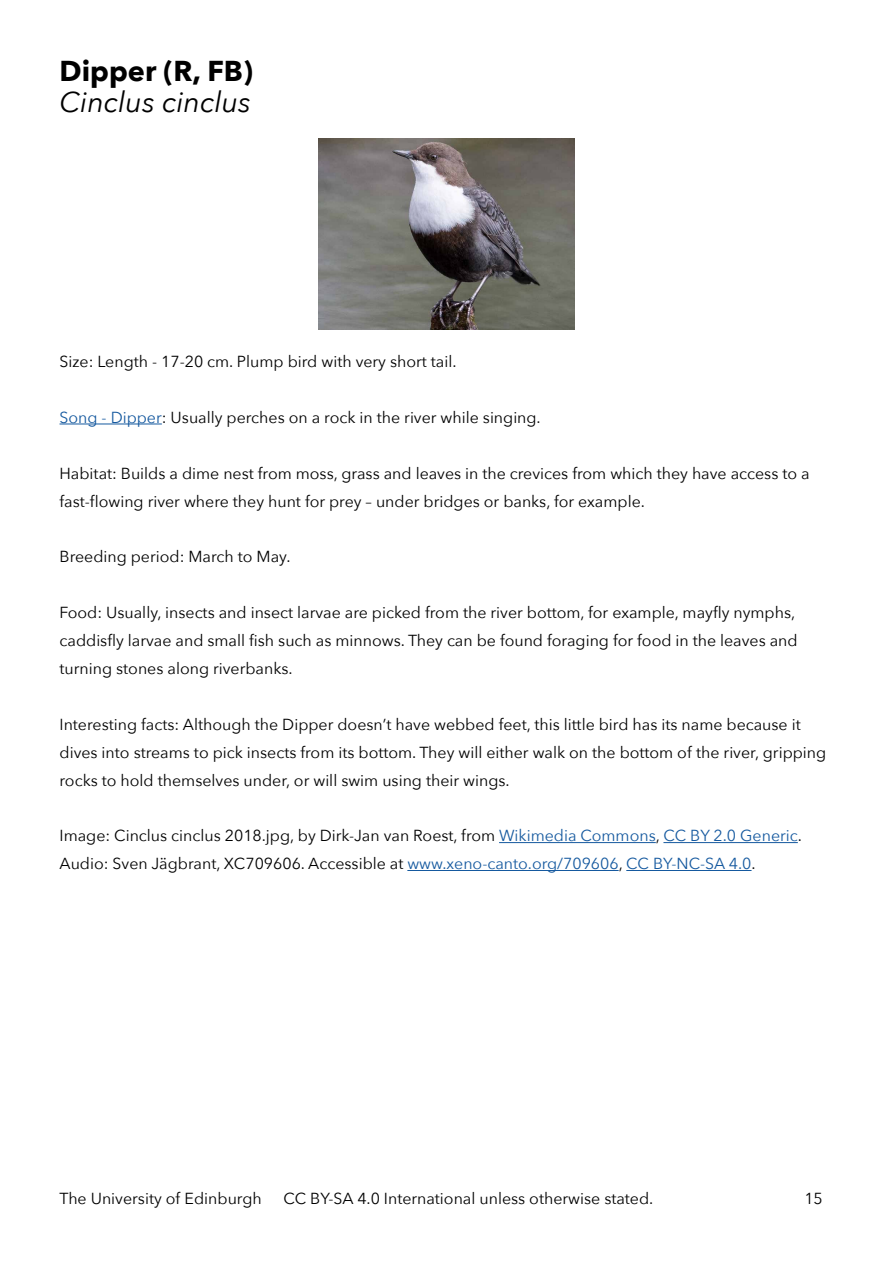
<style>
.page{position:relative;width:893px;height:1263px;background:#fff}
.page>*{position:absolute;margin:0;border:0;box-sizing:border-box;transform-origin:0 0}
.t1{font:italic 28.65px "Avenir Next";color:#000}
.t2{font:700 28.65px "Avenir Next";color:#000}
.t3{font:15.9px/27.9px "Avenir Next";color:#000}
.s1{color:#15599f}
</style>
<div class="page">
<hr style="left:60px;top:424px;width:102px;height:1px;background:#15599f">
<hr style="left:499px;top:842px;width:157px;height:1px;background:#15599f">
<hr style="left:663px;top:842px;width:135px;height:1px;background:#15599f">
<hr style="left:407px;top:870px;width:212px;height:1px;background:#15599f">
<hr style="left:626px;top:870px;width:125px;height:1px;background:#15599f">
<img style="left:319px;top:138px;width:255px;height:192px">
<h1 class="t2" style="left:60px;top:46px;width:195px">Dipper (R, FB)</h1>
<h1 class="t1" style="left:60px;top:77px;width:193px">Cinclus cinclus</h1>
<p class="t3" style="left:60px;top:347px;width:398px">Size: Length - 17-20 cm. Plump bird with very short tail.</p>
<p class="t3" style="left:60px;top:403px;width:483px"><span class="s1">Song - Dipper</span>: Usually perches on a rock in the river while singing.</p>
<p class="t3" style="left:60px;top:458px;width:752px">Habitat: Builds a dime nest from moss, grass and leaves in the crevices from which they have access to a fast-flowing river where they hunt for prey – under bridges or banks, for example.</p>
<p class="t3" style="left:60px;top:542px;width:233px">Breeding period: March to May.</p>
<p class="t3" style="left:60px;top:598px;width:740px">Food: Usually, insects and insect larvae are picked from the river bottom, for example, mayfly nymphs, caddisfly larvae and small fish such as minnows. They can be found foraging for food in the leaves and turning stones along riverbanks.</p>
<p class="t3" style="left:60px;top:710px;width:768px">Interesting facts: Although the Dipper doesn’t have webbed feet, this little bird has its name because it dives into streams to pick insects from its bottom. They will either walk on the bottom of the river, gripping rocks to hold themselves under, or will swim using their wings.</p>
<p class="t3" style="left:60px;top:821px;width:744px">Image: Cinclus cinclus 2018.jpg, by Dirk-Jan van Roest, from <span class="s1">Wikimedia Commons</span>, <span class="s1">CC BY 2.0 Generic</span>.<br>Audio: Sven Jägbrant, XC709606. Accessible at <span class="s1">www.xeno-canto.org/709606</span>, <span class="s1">CC BY-NC-SA 4.0</span>.</p>
<p class="t3" style="left:60px;top:1184px;width:204px">The University of Edinburgh</p>
<p class="t3" style="left:284px;top:1184px;width:371px">CC BY-SA 4.0 International unless otherwise stated.</p>
<p class="t3" style="left:804px;top:1184px;width:20px">15</p>
</div>
